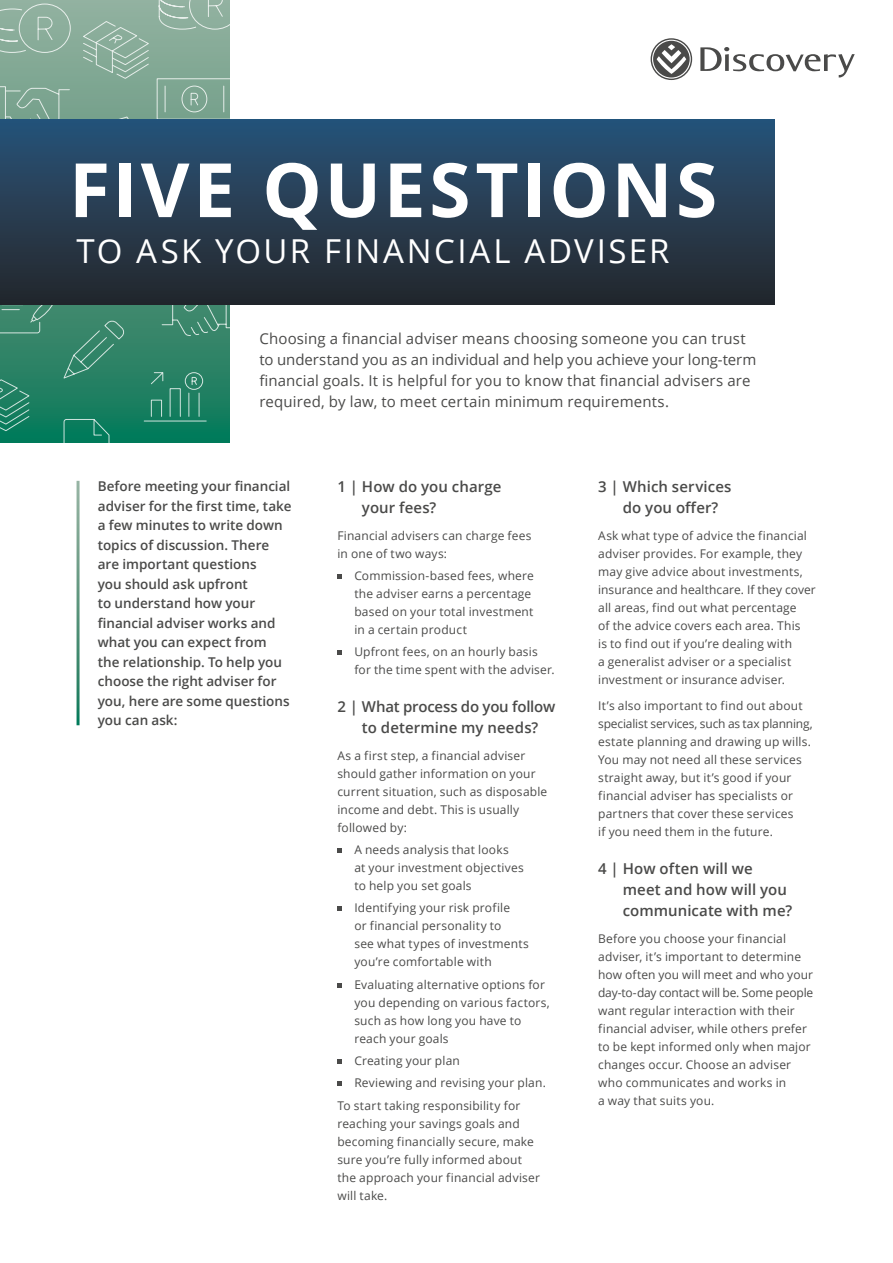
<style>
.page{position:relative;width:893px;height:1263px;background:#fff}
.page>*{position:absolute;margin:0;border:0;box-sizing:border-box;transform-origin:0 0}
.t1{font:700 75px "Open Sans";letter-spacing:.04em;color:#fff}
.t2{font:33px "Open Sans";letter-spacing:.075em;color:#fff}
.t3{font:15px/21px "Open Sans";letter-spacing:.01em;color:#4a4a49}
.t4{font:600 15px/21px "Open Sans";letter-spacing:.005em;color:#4a4a49}
.t5{font:600 13.5px/19.5px "Open Sans";color:#4a4a49}
.t6{font:12px/18px "Open Sans";letter-spacing:.015em;color:#4a4a49}
</style>
<div class="page">
<svg style="left:651px;top:38px;width:41px;height:42px"></svg>
<svg style="left:700px;top:47px;width:155px;height:30px"></svg>
<svg style="left:0;top:0;width:230px;height:442px;background:#4a9177"></svg>
<svg style="left:63px;top:319px;width:62px;height:60px;background:#3c8a6f"></svg>
<svg style="left:161px;top:304px;width:69px;height:32px;background:#488c73"></svg>
<svg style="left:0;top:373px;width:30px;height:58px;background:#2d896d"></svg>
<svg style="left:143px;top:372px;width:64px;height:50px;background:#2f896d"></svg>
<svg style="left:0;top:86px;width:70px;height:33px;background:#83a996"></svg>
<svg style="left:84px;top:116px;width:61px;height:3px"></svg>
<svg style="left:82px;top:21px;width:68px;height:58px;background:#91b2a0"></svg>
<svg style="left:158px;top:0;width:72px;height:30px;background:#99b7a7"></svg>
<svg style="left:0;top:3px;width:71px;height:50px;background:#94b3a2"></svg>
<svg style="left:63px;top:419px;width:62px;height:23px"></svg>
<svg style="left:0;top:304px;width:55px;height:30px;background:#468b72"></svg>
<svg style="left:156px;top:78px;width:74px;height:41px;background:#85aa98"></svg>
<div style="left:0;top:119px;width:774px;height:185px;background:linear-gradient(to bottom,#275379,#25272b)"></div>
<svg style="left:337px;top:574px;width:5px;height:5px"></svg>
<svg style="left:337px;top:651px;width:5px;height:4px"></svg>
<svg style="left:337px;top:848px;width:5px;height:5px"></svg>
<svg style="left:337px;top:907px;width:5px;height:4px"></svg>
<svg style="left:337px;top:983px;width:5px;height:4px"></svg>
<svg style="left:337px;top:1059px;width:5px;height:4px"></svg>
<svg style="left:337px;top:1081px;width:5px;height:5px"></svg>
<h1 class="t1" style="left:69px;top:137px;width:650px">FIVE QUESTIONS</h1>
<h2 class="t2" style="left:77px;top:229px;width:595px">TO ASK YOUR FINANCIAL ADVISER</h2>
<p class="t3" style="left:259px;top:328px;width:499px">Choosing a financial adviser means choosing someone you can trust to understand you as an individual and help you achieve your long-term financial goals. It is helpful for you to know that financial advisers are required, by law, to meet certain minimum requirements.</p>
<p class="t5" style="left:98px;top:476px;width:195px">Before meeting your financial adviser for the first time, take a few minutes to write down topics of discussion. There are important questions<br>you should ask upfront<br>to understand how your financial adviser works and what you can expect from the relationship. To help you choose the right adviser for you, here are some questions you can ask:</p>
<p class="t4" style="left:362px;top:476px;width:141px;text-indent:-25px">1 | How do you charge your fees?</p>
<p class="t6" style="left:337px;top:526px;width:196px">Financial advisers can charge fees in one of two ways:</p>
<p class="t6" style="left:354px;top:566px;width:181px">Commission-based fees, where the adviser earns a percentage based on your total investment in a certain product</p>
<p class="t6" style="left:354px;top:643px;width:202px">Upfront fees, on an hourly basis for the time spent with the adviser.</p>
<p class="t4" style="left:337px;top:696px;width:220px;text-align:center">2 | What process do you follow to determine my needs?</p>
<p class="t6" style="left:337px;top:746px;width:212px">As a first step, a financial adviser should gather information on your current situation, such as disposable income and debt. This is usually followed by:</p>
<p class="t6" style="left:354px;top:840px;width:171px">A needs analysis that looks<br>at your investment objectives to help you set goals</p>
<p class="t6" style="left:354px;top:899px;width:176px">Identifying your risk profile<br>or financial personality to<br>see what types of investments you’re comfortable with</p>
<p class="t6" style="left:354px;top:975px;width:197px">Evaluating alternative options for you depending on various factors, such as how long you have to reach your goals</p>
<p class="t6" style="left:354px;top:1051px;width:107px">Creating your plan</p>
<p class="t6" style="left:354px;top:1073px;width:193px">Reviewing and revising your plan.</p>
<p class="t6" style="left:337px;top:1096px;width:184px">To start taking responsibility for</p>
<p class="t6" style="left:337px;top:1114px;width:204px">reaching your savings goals and becoming financially secure, make sure you’re fully informed about the approach your financial adviser will take.</p>
<p class="t4" style="left:623px;top:476px;width:110px;text-indent:-25px">3 | Which services do you offer?</p>
<p class="t6" style="left:598px;top:526px;width:219px">Ask what type of advice the financial adviser provides. For example, they may give advice about investments, insurance and healthcare. If they cover all areas, find out what percentage<br>of the advice covers each area. This<br>is to find out if you’re dealing with<br>a generalist adviser or a specialist investment or insurance adviser.</p>
<p class="t6" style="left:598px;top:697px;width:216px">It’s also important to find out about specialist services, such as tax planning, estate planning and drawing up wills.<br>You may not need all these services straight away, but it’s good if your financial adviser has specialists or partners that cover these services<br>if you need them in the future.</p>
<p class="t4" style="left:623px;top:858px;width:171px;text-indent:-25px">4 | How often will we meet and how will you communicate with me?</p>
<p class="t6" style="left:598px;top:929px;width:217px">Before you choose your financial adviser, it’s important to determine how often you will meet and who your day-to-day contact will be. Some people want regular interaction with their financial adviser, while others prefer to be kept informed only when major changes occur. Choose an adviser who communicates and works in<br>a way that suits you.</p>
</div>
